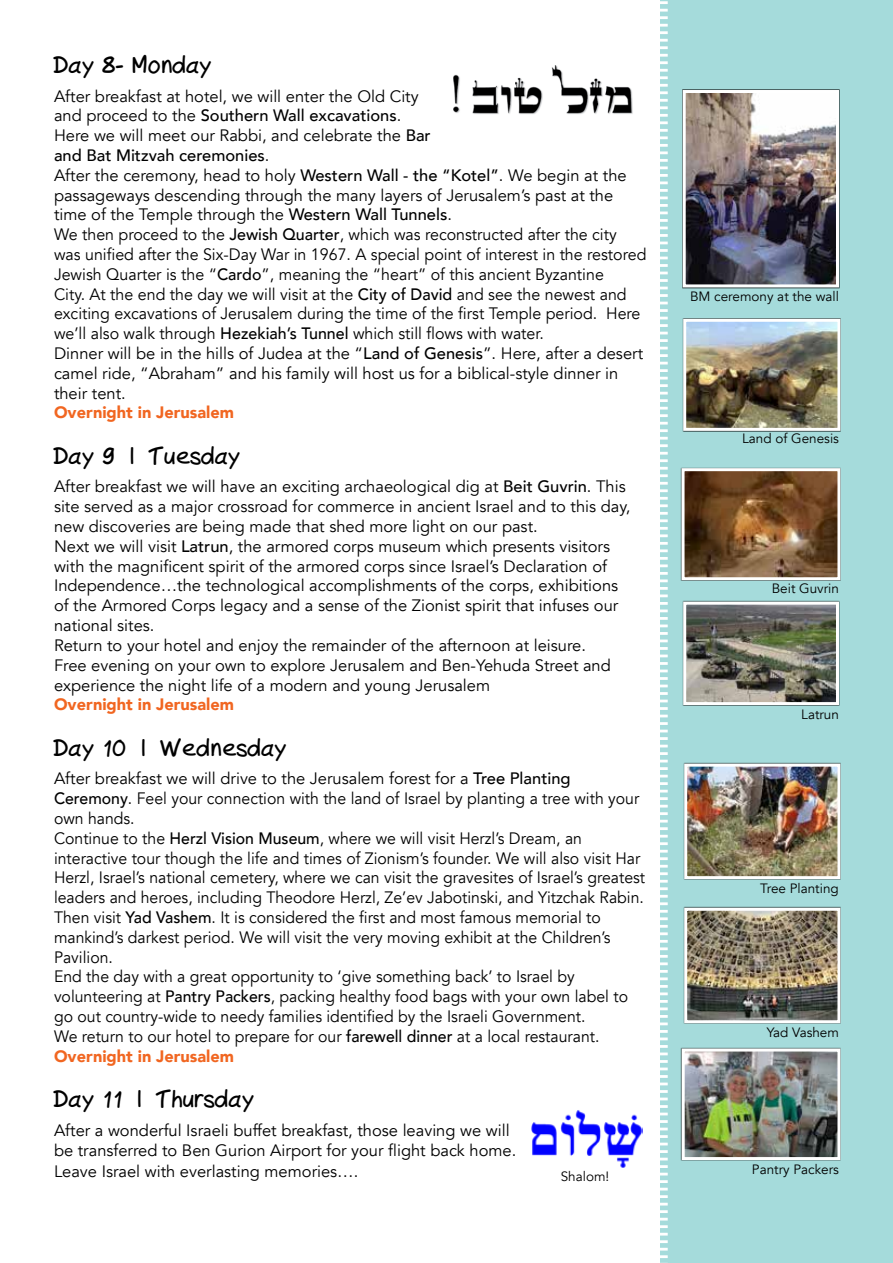
<style>
.page{position:relative;width:893px;height:1263px;background:#fff}
.page>*{position:absolute;margin:0;border:0;box-sizing:border-box;transform-origin:0 0}
.t1{font:24px "Peax Handwritingbold";color:#000}
.t2{font:16.5px/19.8px "Avenir";color:#000}
.t3{font:900 16.5px "Avenir";color:#f16621}
.t4{font:13.5px "Avenir";color:#000}
.s1{font-weight:500}
.s2{font-weight:900;color:#f16621}
</style>
<div class="page">
<div style="left:660px;top:0;width:233px;height:1263px;background:#a5dbdb"></div>
<img style="left:453px;top:65px;width:180px;height:49px">
<img style="left:687px;top:94px;width:148px;height:189px">
<div style="left:683px;top:90px;width:156px;height:197px;border:3px solid #fff"></div>
<div style="left:682px;top:318px;width:159px;height:114px;background:#000;opacity:.75"></div>
<img style="left:687px;top:323px;width:149px;height:104px">
<div style="left:683px;top:319px;width:157px;height:112px;border:3px solid #fff"></div>
<div style="left:681px;top:467px;width:160px;height:114px;background:#000;opacity:.75"></div>
<img style="left:685px;top:472px;width:151px;height:104px">
<div style="left:681px;top:468px;width:159px;height:112px;border:3px solid #fff"></div>
<div style="left:682px;top:601px;width:158px;height:105px;background:#000;opacity:.75"></div>
<img style="left:687px;top:606px;width:148px;height:95px">
<div style="left:683px;top:602px;width:156px;height:103px;border:3px solid #fff"></div>
<div style="left:683px;top:763px;width:158px;height:117px;background:#000;opacity:.75"></div>
<img style="left:688px;top:768px;width:148px;height:107px">
<div style="left:684px;top:764px;width:156px;height:115px;border:3px solid #fff"></div>
<div style="left:683px;top:907px;width:158px;height:117px;background:#000;opacity:.75"></div>
<img style="left:688px;top:912px;width:148px;height:107px">
<div style="left:684px;top:908px;width:156px;height:115px;border:3px solid #fff"></div>
<div style="left:681px;top:1047px;width:160px;height:114px;background:#000;opacity:.75"></div>
<img style="left:686px;top:1052px;width:150px;height:104px">
<div style="left:682px;top:1048px;width:158px;height:112px;border:3px solid #fff"></div>
<img style="left:531px;top:1110px;width:111px;height:57px">
<h1 class="t1" style="left:54px;top:53px;width:160px">Day 8- Monday</h1>
<p class="t2" style="left:54px;top:86px;width:594px">After breakfast at hotel, we will enter the Old City<br>and proceed to the <span class="s1">Southern Wall excavations</span>.<br>Here we will meet our Rabbi, and celebrate the <span class="s1">Bar<br>and Bat Mitzvah ceremonies</span>.<br>After the ceremony, head to holy <span class="s1">Western Wall - the “Kotel”</span>. We begin at the passageways descending through the many layers of Jerusalem’s past at the time of the Temple through the <span class="s1">Western Wall Tunnels</span>.<br>We then proceed to the <span class="s1">Jewish Quarter</span>, which was reconstructed after the city was unified after the Six-Day War in 1967. A special point of interest in the restored Jewish Quarter is the “<span class="s1">Cardo</span>”, meaning the “heart” of this ancient Byzantine<br>City. At the end the day we will visit at the <span class="s1">City of David</span> and see the newest and exciting excavations of Jerusalem during the time of the first Temple period. Here we’ll also walk through <span class="s1">Hezekiah’s Tunnel</span> which still flows with water.<br>Dinner will be in the hills of Judea at the “<span class="s1">Land of Genesis</span>”. Here, after a desert camel ride, “Abraham” and his family will host us for a biblical-style dinner in their tent.</p>
<p class="t3" style="left:54px;top:398px;width:181px">Overnight in Jerusalem</p>
<h1 class="t1" style="left:54px;top:444px;width:189px">Day 9 | Tuesday</h1>
<p class="t2" style="left:54px;top:477px;width:578px">After breakfast we will have an exciting archaeological dig at <span class="s1">Beit Guvrin</span>. This site served as a major crossroad for commerce in ancient Israel and to this day, new discoveries are being made that shed more light on our past.<br>Next we will visit <span class="s1">Latrun</span>, the armored corps museum which presents visitors with the magnificent spirit of the armored corps since Israel’s Declaration of Independence…the technological accomplishments of the corps, exhibitions of the Armored Corps legacy and a sense of the Zionist spirit that infuses our national sites.<br>Return to your hotel and enjoy the remainder of the afternoon at leisure.<br>Free evening on your own to explore Jerusalem and Ben-Yehuda Street and experience the night life of a modern and young Jerusalem</p>
<p class="t3" style="left:54px;top:690px;width:181px">Overnight in Jerusalem</p>
<h1 class="t1" style="left:54px;top:736px;width:235px">Day 10 | Wednesday</h1>
<p class="t2" style="left:54px;top:769px;width:593px">After breakfast we will drive to the Jerusalem forest for a <span class="s1">Tree Planting Ceremony</span>. Feel your connection with the land of Israel by planting a tree with your own hands.<br>Continue to the <span class="s1">Herzl Vision Museum</span>, where we will visit Herzl’s Dream, an interactive tour though the life and times of Zionism’s founder. We will also visit Har Herzl, Israel’s national cemetery, where we can visit the gravesites of Israel’s greatest leaders and heroes, including Theodore Herzl, Ze’ev Jabotinski, and Yitzchak Rabin.<br>Then visit <span class="s1">Yad Vashem</span>. It is considered the first and most famous memorial to mankind’s darkest period. We will visit the very moving exhibit at the Children’s Pavilion.<br>End the day with a great opportunity to ‘give something back’ to Israel by volunteering at <span class="s1">Pantry Packers</span>, packing healthy food bags with your own label to go out country-wide to needy families identified by the Israeli Government.<br>We return to our hotel to prepare for our <span class="s1">farewell dinner</span> at a local restaurant.<br><span class="s2">Overnight in Jerusalem</span></p>
<h1 class="t1" style="left:54px;top:1088px;width:203px">Day 11 | Thursday</h1>
<p class="t2" style="left:54px;top:1120px;width:464px">After a wonderful Israeli buffet breakfast, those leaving we will be transferred to Ben Gurion Airport for your flight back home.</p>
<p class="t2" style="left:54px;top:1162px;width:306px">Leave Israel with everlasting memories….</p>
<p class="t4" style="left:561px;top:1168px;width:50px">Shalom!</p>
<p class="t4" style="left:690px;top:288px;width:151px">BM ceremony at the wall</p>
<p class="t4" style="left:742px;top:431px;width:98px">Land of Genesis</p>
<p class="t4" style="left:772px;top:581px;width:69px">Beit Guvrin</p>
<p class="t4" style="left:801px;top:706px;width:39px">Latrun</p>
<p class="t4" style="left:760px;top:880px;width:80px">Tree Planting</p>
<p class="t4" style="left:767px;top:1024px;width:74px">Yad Vashem</p>
<p class="t4" style="left:752px;top:1161px;width:88px">Pantry Packers</p>
</div>
